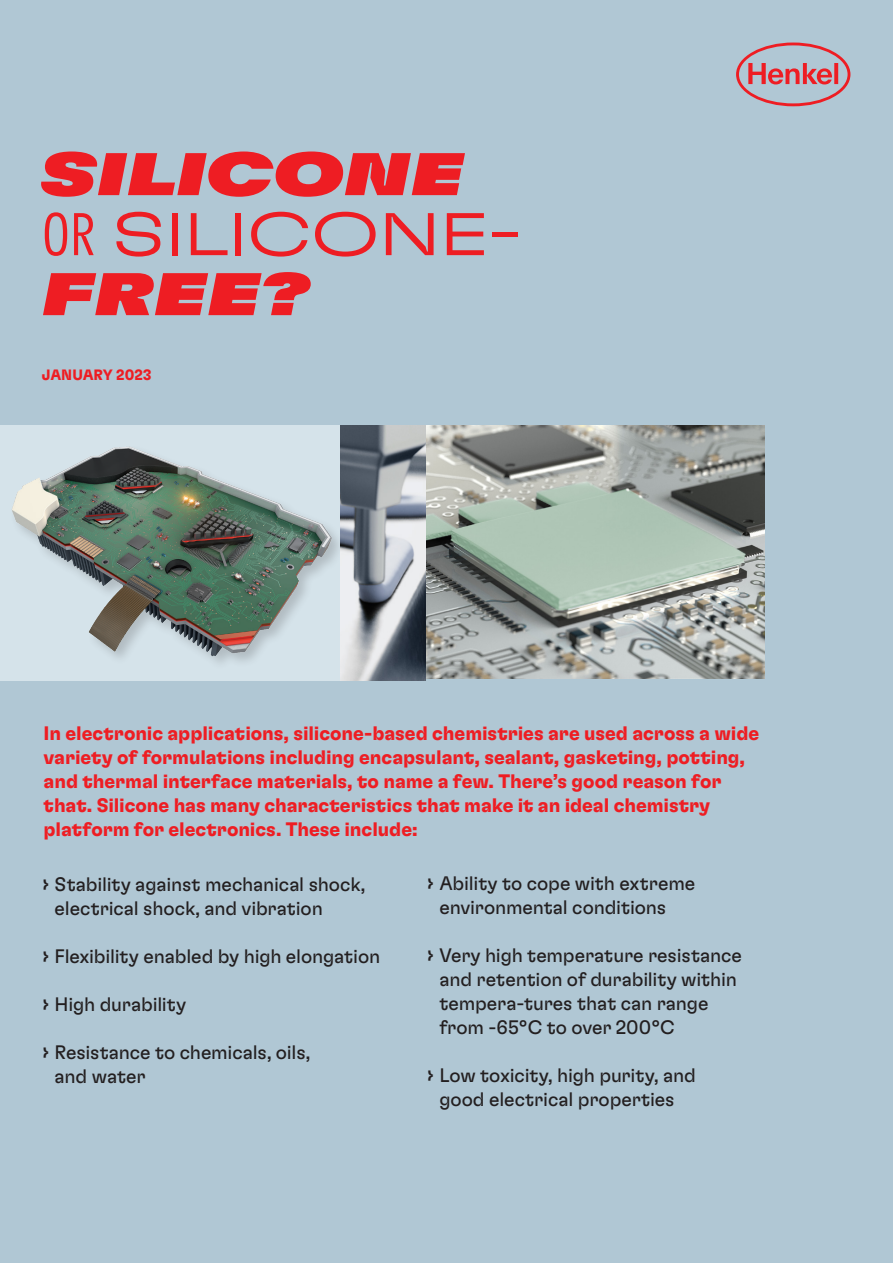
<style>
.page{position:relative;width:893px;height:1263px;background:#b0c7d4}
.page>*{position:absolute;margin:0;border:0;box-sizing:border-box;transform-origin:0 0}
.t1{font:60px/60px "Henkel GT Flexa Exp Bl It";letter-spacing:.01em;color:#ee1d23}
.GTF_Reg_10_12_5{font:19.5px/24px "Henkel GT Flexa";letter-spacing:-.005em;color:#231f20}
.GTF_Bold_13_14_95_re{font:700 19.5px/24px "Henkel GT Flexa";letter-spacing:-.005em;color:#ee1d23}
.GTF_Bold_10_12_red{font:700 15px "Henkel GT Flexa";letter-spacing:-.005em;color:#ee1d23}
.s1{font-family:"Henkel GT Flexa Cm Lt"}
.s2{font-family:"Henkel GT Flexa Exp Lt"}
.s3{font-size:24px}
</style>
<div class="page">
<img style="left:340px;top:425px;width:424px;height:255px">
<div style="left:0;top:425px;width:340px;height:255px;background:#d5e3ea"></div>
<div style="left:9px;top:444px;width:331px;height:227px;background:#231f20;opacity:.2"></div>
<svg style="left:736px;top:43px;width:114px;height:63px"></svg>
<p class="t1" style="left:40px;top:143px;width:483px">SILICONE<br><span class="s1">OR</span> <span class="s2">SILICONE-<br></span>FREE?</p>
<p class="GTF_Bold_10_12_red" style="left:42px;top:365px;width:111px">JANUARY 2023</p>
<p class="GTF_Bold_13_14_95_re" style="left:44px;top:720px;width:717px">In electronic applications, silicone-based chemistries are used across a wide variety of formulations including encapsulant, sealant, gasketing, potting, and thermal interface materials, to name a few. There’s good reason for that. Silicone has many characteristics that make it an ideal chemistry platform for electronics. These include:</p>
<p class="GTF_Reg_10_12_5" style="left:439px;top:870px;width:257px;text-indent:-13px"><span class="s3">›</span> Ability to cope with extreme environmental conditions</p>
<p class="GTF_Reg_10_12_5" style="left:439px;top:942px;width:304px;text-indent:-13px"><span class="s3">›</span> Very high temperature resistance and retention of durability within tempera-tures that can range from -65°C to over 200°C</p>
<p class="GTF_Reg_10_12_5" style="left:427px;top:1062px;width:271px;text-align:center"><span class="s3">›</span> Low toxicity, high purity, and good electrical properties</p>
<p class="GTF_Reg_10_12_5" style="left:55px;top:871px;width:312px;text-indent:-13px"><span class="s3">›</span> Stability against mechanical shock, electrical shock, and vibration</p>
<p class="GTF_Reg_10_12_5" style="left:42px;top:943px;width:340px"><span class="s3">›</span> Flexibility enabled by high elongation</p>
<p class="GTF_Reg_10_12_5" style="left:42px;top:991px;width:146px"><span class="s3">›</span> High durability</p>
<p class="GTF_Reg_10_12_5" style="left:55px;top:1039px;width:257px;text-indent:-13px"><span class="s3">›</span> Resistance to chemicals, oils, and water</p>
</div>
